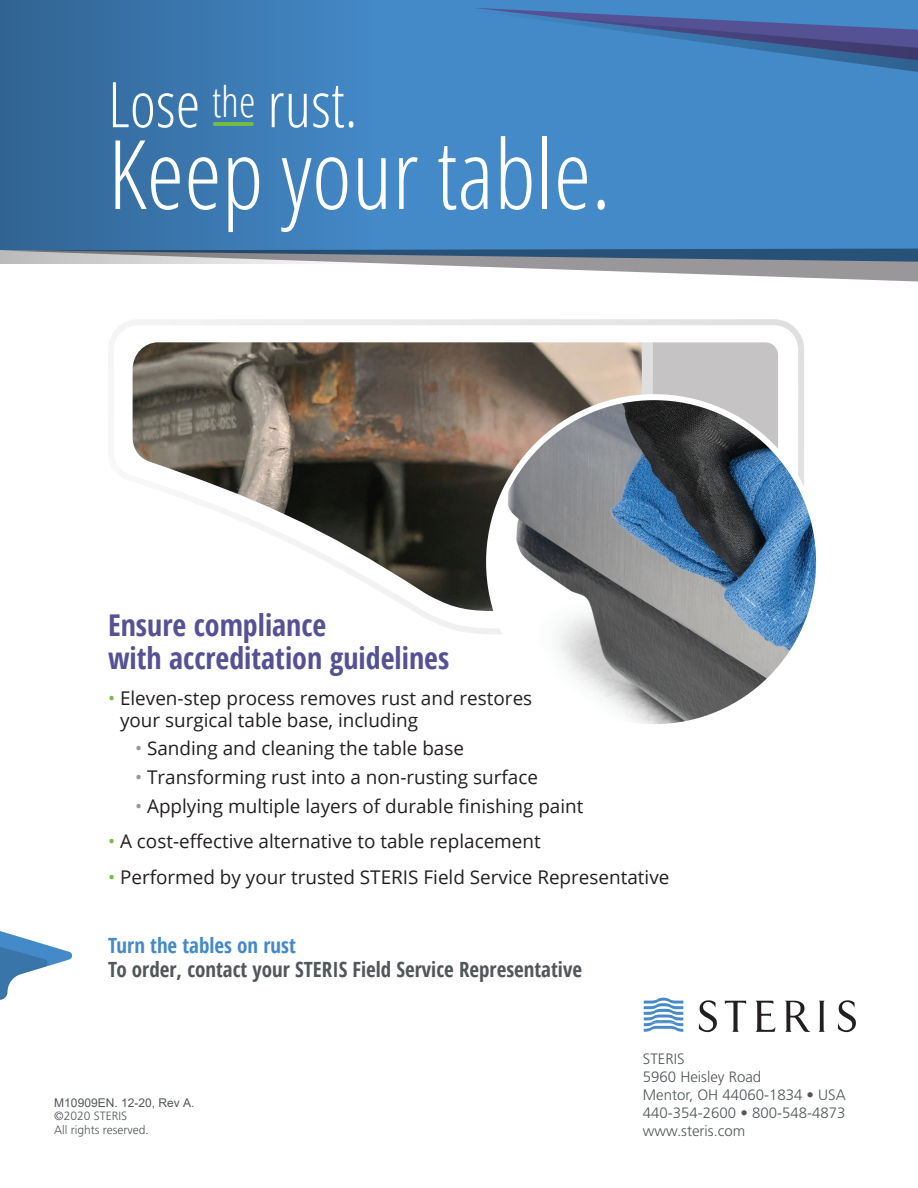
<style>
.page{position:relative;width:918px;height:1188px;background:#fff}
.page>*{position:absolute;margin:0;border:0;box-sizing:border-box;transform-origin:0 0}
.t1{font:300 condensed 96px "Open Sans";color:#fff}
.t2{font:300 condensed 63px "Open Sans";color:#fff}
.t3{font:700 condensed 30px/33px "Open Sans";color:#555195}
.t4{font:700 condensed 21px "Open Sans";color:#52575a}
.t5{font:700 condensed 21px "Open Sans";color:#4489c8}
.t6{font:18.9px/21.9px "Open Sans";color:#231f20}
.t7{font:300 15px/18px "Frutiger LT Std";color:#52575a}
.t8{font:300 12px/13.4px "Frutiger LT Std";color:#52575a}
.t9{font:12px "Arial";color:#54575a}
.s1{color:#75bd43}
.s2{color:#979899}
.s3{color:#54575a}
</style>
<div class="page">
<svg style="left:644px;top:998px;width:39px;height:34px"></svg>
<svg style="left:699px;top:1000px;width:18px;height:33px"></svg>
<svg style="left:725px;top:1001px;width:21px;height:31px"></svg>
<svg style="left:756px;top:1001px;width:19px;height:31px"></svg>
<svg style="left:785px;top:1001px;width:26px;height:31px"></svg>
<svg style="left:819px;top:1001px;width:6px;height:31px"></svg>
<svg style="left:838px;top:1000px;width:18px;height:33px"></svg>
<svg style="left:0;top:931px;width:72px;height:69px"></svg>
<svg style="left:115px;top:319px;width:689px;height:315px"></svg>
<svg style="left:642px;top:342px;width:137px;height:112px;background:#cbc8c9"></svg>
<img style="left:133px;top:342px;width:509px;height:269px">
<img style="left:489px;top:397px;width:330px;height:330px;border-radius:165px">
<div style="left:377px;top:0;width:541px;height:249px;background:#4489c8"></div>
<div style="left:0;top:0;width:377px;height:263px;background:linear-gradient(to right,#316492,#4489c8)"></div>
<svg style="left:463px;top:8px;width:455px;height:66px;background:#4578b6"></svg>
<svg style="left:1px;top:249px;width:917px;height:33px"></svg>
<hr style="left:215px;top:122px;width:37px;height:4px;background:#75bd43">
<h2 class="t2" style="left:108px;top:62px;width:251px">Lose <sup>the</sup> rust.</h2>
<h1 class="t1" style="left:108px;top:109px;width:505px">Keep your table.</h1>
<h3 class="t3" style="left:108px;top:608px;width:343px">Ensure compliance<br>with accreditation guidelines</h3>
<p class="t6" style="left:120px;top:687px;width:414px;text-indent:-12px"><span class="s1">•</span> Eleven-step process removes rust and restores your surgical table base, including</p>
<p class="t6" style="left:135px;top:737px;width:331px"><span class="s2">•</span> Sanding and cleaning the table base</p>
<p class="t6" style="left:135px;top:766px;width:405px"><span class="s2">•</span> Transforming rust into a non-rusting surface</p>
<p class="t6" style="left:135px;top:794px;width:450px"><span class="s2">•</span> Applying multiple layers of durable finishing paint</p>
<p class="t6" style="left:108px;top:830px;width:434px"><span class="s1">•</span> A cost-effective alternative to table replacement</p>
<p class="t6" style="left:108px;top:865px;width:563px"><span class="s1">•</span> Performed by your trusted STERIS Field Service Representative</p>
<p class="t5" style="left:108px;top:930px;width:189px">Turn the tables on rust</p>
<p class="t4" style="left:108px;top:954px;width:476px">To order, contact your STERIS Field Service Representative</p>
<p class="t9" style="left:54px;top:1095px;width:142px">M10909EN. 12-20, Rev A.</p>
<p class="t8" style="left:54px;top:1110px;width:96px">©2020 STERIS<br>All rights reserved.</p>
<p class="t7" style="left:643px;top:1050px;width:204px">STERIS<br>5960 <span class="s3">Heisley</span> Road<br>Mentor, OH 44060-1834 • USA<br>440-354-2600 • 800-548-4873 www.steris.com</p>
</div>
